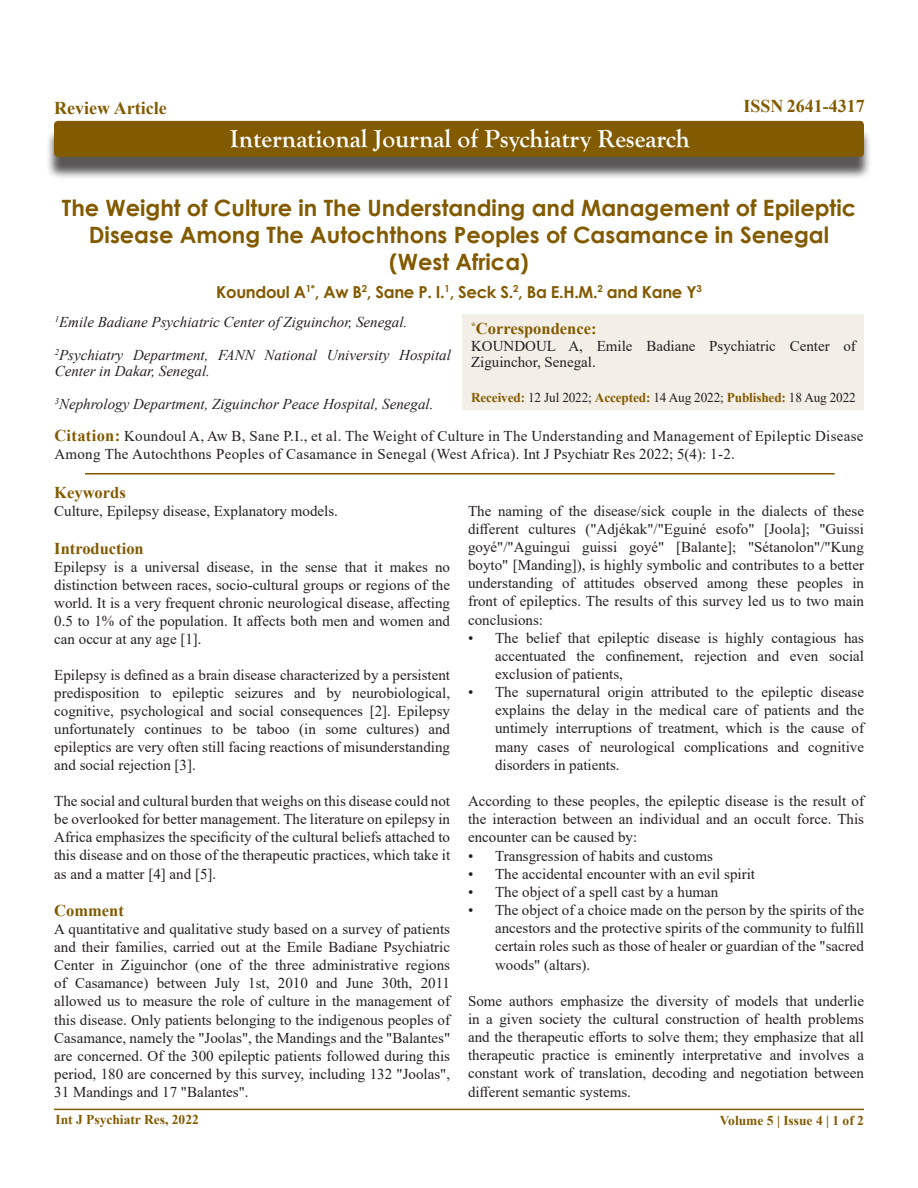
<style>
.page{position:relative;width:918px;height:1188px;background:#fff}
.page>*{position:absolute;margin:0;border:0;box-sizing:border-box;transform-origin:0 0}
.t1{font:700 25.5px "Goudy Old Style T";color:#fff}
.t2{font:700 22.5px/27px "Century Gothic";color:#825a00;text-align:center}
.t3{font:700 18px "Times New Roman";color:#825a00}
.t4{font:700 16.5px "Century Gothic";letter-spacing:-.02em;color:#825a00}
.Sub_Heading{font:700 16.5px "Times New Roman";color:#825a00}
.Sub_Heading-2{font:15px/18px "Times New Roman";color:#231f20;text-align:justify}
.Sub_Heading-3{font:15px/18px "Times New Roman";letter-spacing:.02em;color:#231f20}
.t5{font:italic 15px/16.5px "Times New Roman";color:#231f20}
.t6{font:13.5px "Times New Roman";letter-spacing:-.01em;color:#231f20}
.t7{font:700 13.5px "Times New Roman";color:#825a00}
.s1{font-weight:700;color:#825a00}
.s2{font-weight:700;font-size:16.5px;color:#825a00}
</style>
<div class="page">
<hr style="left:54px;top:1109px;width:810px;height:1px;background:#825a00">
<div style="left:46px;top:128px;width:826px;height:52px;background:#231f20;opacity:.75"></div>
<div style="left:54px;top:121px;width:810px;height:36px;background:#825a00;border-radius:4px"></div>
<hr style="left:85px;top:473px;width:750px;height:2px;background:#825a00">
<div style="left:463px;top:315px;width:401px;height:95px;background:#f3eee6"></div>
<p class="t3" style="left:54px;top:95px;width:114px">Review Article</p>
<p class="t3" style="left:743px;top:93px;width:123px">ISSN 2641-4317</p>
<p class="t1" style="left:230px;top:124px;width:462px">International Journal of Psychiatry Research</p>
<p class="t2" style="left:62px;top:194px;width:796px">The Weight of Culture in The Understanding and Management of Epileptic<br>Disease Among The Autochthons Peoples of Casamance in Senegal</p>
<p class="t2" style="left:389px;top:248px;width:141px">(West Africa)</p>
<p class="t4" style="left:216px;top:279px;width:487px">Koundoul A<sup>1*</sup>, Aw B<sup>2</sup>, Sane P. I.<sup>1</sup>, Seck S.<sup>2</sup>, Ba E.H.M.<sup>2</sup> and Kane Y<sup>3</sup></p>
<p class="t5" style="left:55px;top:313px;width:354px"><sup>1</sup>Emile Badiane Psychiatric Center of Ziguinchor, Senegal.</p>
<p class="t5" style="left:55px;top:346px;width:398px"><sup>2</sup>Psychiatry Department, FANN National University Hospital<br>Center in Dakar, Senegal.</p>
<p class="t5" style="left:55px;top:395px;width:380px"><sup>3</sup>Nephrology Department, Ziguinchor Peace Hospital, Senegal.</p>
<p class="Sub_Heading" style="left:471px;top:317px;width:127px"><sup>*</sup>Correspondence:</p>
<p class="Sub_Heading-2" style="left:471px;top:337px;width:386px;line-height:16.5px">KOUNDOUL A, Emile Badiane Psychiatric Center of<br>Ziguinchor, Senegal.</p>
<p class="t6" style="left:471px;top:388px;width:386px"><span class="s1">Received:</span> 12 Jul 2022; <span class="s1">Accepted:</span> 14 Aug 2022; <span class="s1">Published:</span> 18 Aug 2022</p>
<p class="Sub_Heading-3" style="left:54px;top:427px;width:811px"><span class="s2">Citation:</span> Koundoul A, Aw B, Sane P.I., et al. The Weight of Culture in The Understanding and Management of Epileptic Disease<br>Among The Autochthons Peoples of Casamance in Senegal (West Africa). Int J Psychiatr Res 2022; 5(4): 1-2.</p>
<p class="Sub_Heading" style="left:54px;top:481px;width:73px">Keywords</p>
<p class="Sub_Heading-2" style="left:54px;top:502px;width:285px">Culture, Epilepsy disease, Explanatory models.</p>
<p class="Sub_Heading" style="left:54px;top:537px;width:91px">Introduction</p>
<p class="Sub_Heading-2" style="left:54px;top:558px;width:397px">Epilepsy is a universal disease, in the sense that it makes no distinction between races, socio-cultural groups or regions of the world. It is a very frequent chronic neurological disease, affecting 0.5 to 1% of the population. It affects both men and women and can occur at any age [1].</p>
<p class="Sub_Heading-2" style="left:54px;top:666px;width:397px">Epilepsy is defined as a brain disease characterized by a persistent predisposition to epileptic seizures and by neurobiological, cognitive, psychological and social consequences [2]. Epilepsy unfortunately continues to be taboo (in some cultures) and epileptics are very often still facing reactions of misunderstanding and social rejection [3].</p>
<p class="Sub_Heading-2" style="left:54px;top:792px;width:397px">The social and cultural burden that weighs on this disease could not be overlooked for better management. The literature on epilepsy in Africa emphasizes the specificity of the cultural beliefs attached to this disease and on those of the therapeutic practices, which take it as and a matter [4] and [5].</p>
<p class="Sub_Heading" style="left:54px;top:899px;width:71px">Comment</p>
<p class="Sub_Heading-2" style="left:54px;top:920px;width:397px">A quantitative and qualitative study based on a survey of patients and their families, carried out at the Emile Badiane Psychiatric Center in Ziguinchor (one of the three administrative regions of Casamance) between July 1st, 2010 and June 30th, 2011 allowed us to measure the role of culture in the management of this disease. Only patients belonging to the indigenous peoples of Casamance, namely the "Joolas", the Mandings and the "Balantes" are concerned. Of the 300 epileptic patients followed during this period, 180 are concerned by this survey, including 132 "Joolas", 31 Mandings and 17 "Balantes".</p>
<p class="Sub_Heading-2" style="left:468px;top:501px;width:397px">The naming of the disease/sick couple in the dialects of these different cultures ("Adjékak"/"Eguiné esofo" [Joola]; "Guissi goyé"/"Aguingui guissi goyé" [Balante]; "Sétanolon"/"Kung boyto" [Manding]), is highly symbolic and contributes to a better understanding of attitudes observed among these peoples in front of epileptics. The results of this survey led us to two main conclusions:</p>
<p class="Sub_Heading-2" style="left:495px;top:628px;width:370px;text-indent:-27px">• The belief that epileptic disease is highly contagious has accentuated the confinement, rejection and even social exclusion of patients,</p>
<p class="Sub_Heading-2" style="left:495px;top:683px;width:370px;text-indent:-27px">• The supernatural origin attributed to the epileptic disease explains the delay in the medical care of patients and the untimely interruptions of treatment, which is the cause of many cases of neurological complications and cognitive disorders in patients.</p>
<p class="Sub_Heading-2" style="left:468px;top:792px;width:397px">According to these peoples, the epileptic disease is the result of the interaction between an individual and an occult force. This encounter can be caused by:</p>
<p class="Sub_Heading-2" style="left:468px;top:846px;width:246px">• Transgression of habits and customs</p>
<p class="Sub_Heading-2" style="left:468px;top:864px;width:288px">• The accidental encounter with an evil spirit</p>
<p class="Sub_Heading-2" style="left:468px;top:882px;width:252px">• The object of a spell cast by a human</p>
<p class="Sub_Heading-2" style="left:495px;top:900px;width:370px;text-indent:-27px">• The object of a choice made on the person by the spirits of the ancestors and the protective spirits of the community to fulfill certain roles such as those of healer or guardian of the "sacred woods" (altars).</p>
<p class="Sub_Heading-2" style="left:468px;top:991px;width:397px">Some authors emphasize the diversity of models that underlie in a given society the cultural construction of health problems and the therapeutic efforts to solve them; they emphasize that all therapeutic practice is eminently interpretative and involves a constant work of translation, decoding and negotiation between different semantic systems.</p>
<p class="t7" style="left:55px;top:1110px;width:145px">Int J Psychiatr Res, 2022</p>
<p class="t7" style="left:720px;top:1111px;width:146px">Volume 5 | Issue 4 | 1 of 2</p>
</div>
